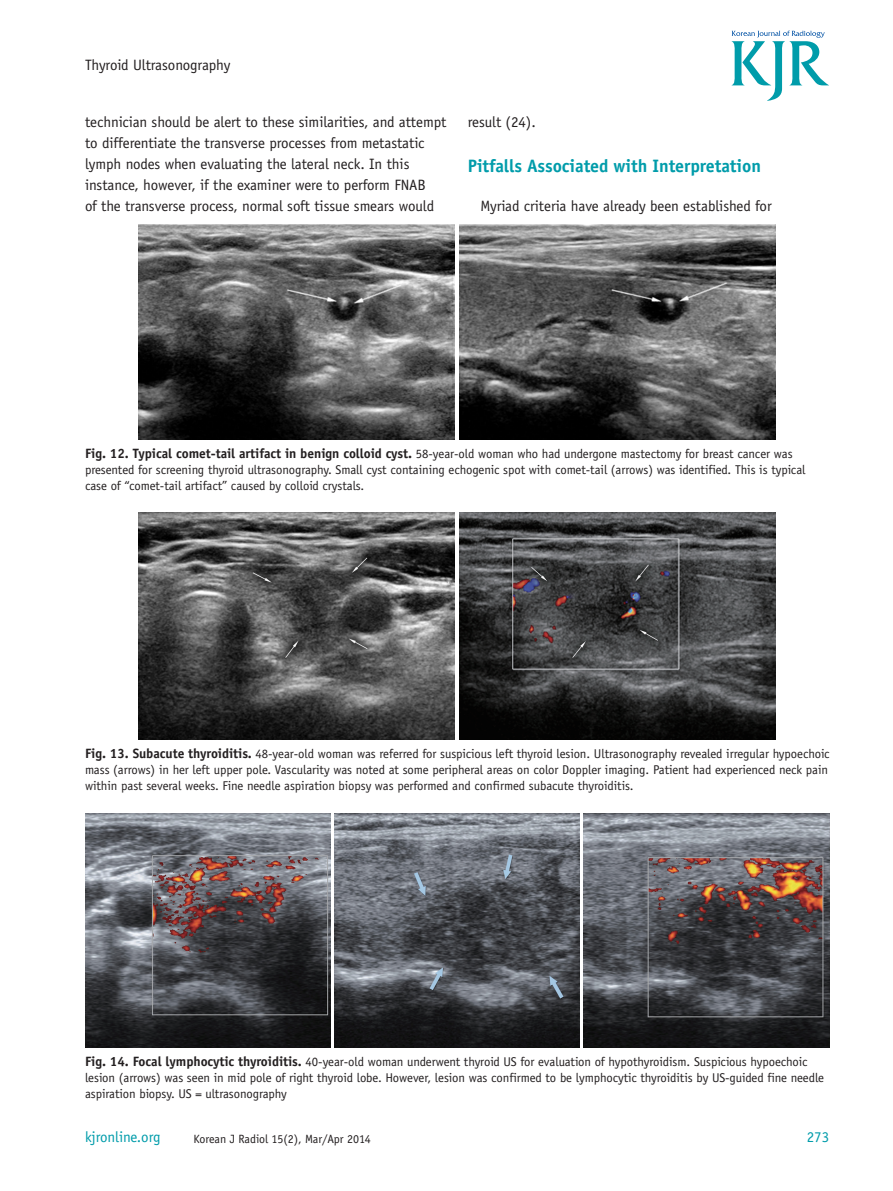
<style>
.page{position:relative;width:893px;height:1191px;background:#fff}
.page>*{position:absolute;margin:0;border:0;box-sizing:border-box;transform-origin:0 0}
.t1{font:700 18px "Officina Sans Std";letter-spacing:-.005em;color:#009caa}
.t2{font:15px/21px "Officina Sans Std";letter-spacing:-.005em;color:#231f20}
.t3{font:15px "Officina Sans Std";letter-spacing:-.005em;color:#009caa}
.t4{font:12.75px/16px "Officina Sans Std";letter-spacing:-.005em;color:#231f20}
.t5{font:12px "Officina Sans Std";letter-spacing:-.005em;color:#231f20}
.s1{font-weight:700;font-size:13.5px}
</style>
<div class="page">
<svg style="left:732px;top:31px;width:97px;height:70px"></svg>
<img style="left:138px;top:224px;width:317px;height:215px">
<img style="left:459px;top:224px;width:317px;height:215px">
<img style="left:138px;top:512px;width:317px;height:227px">
<img style="left:459px;top:512px;width:317px;height:227px">
<img style="left:85px;top:813px;width:245px;height:234px">
<img style="left:334px;top:813px;width:246px;height:234px">
<img style="left:584px;top:813px;width:245px;height:234px">
<p class="t2" style="left:85px;top:54px;width:147px">Thyroid Ultrasonography</p>
<p class="t2" style="left:85px;top:112px;width:363px">technician should be alert to these similarities, and attempt to differentiate the transverse processes from metastatic lymph nodes when evaluating the lateral neck. In this instance, however, if the examiner were to perform FNAB<br>of the transverse process, normal soft tissue smears would</p>
<p class="t2" style="left:468px;top:112px;width:70px">result (24).</p>
<h1 class="t1" style="left:468px;top:154px;width:295px">Pitfalls Associated with Interpretation</h1>
<p class="t2" style="left:480px;top:196px;width:293px">Myriad criteria have already been established for</p>
<p class="t4" style="left:85px;top:446px;width:722px"><span class="s1">Fig. 12. Typical comet-tail artifact in benign colloid cyst.</span> 58-year-old woman who had undergone mastectomy for breast cancer was presented for screening thyroid ultrasonography. Small cyst containing echogenic spot with comet-tail (arrows) was identified. This is typical case of “comet-tail artifact” caused by colloid crystals.</p>
<p class="t4" style="left:85px;top:746px;width:746px"><span class="s1">Fig. 13. Subacute thyroiditis.</span> 48-year-old woman was referred for suspicious left thyroid lesion. Ultrasonography revealed irregular hypoechoic mass (arrows) in her left upper pole. Vascularity was noted at some peripheral areas on color Doppler imaging. Patient had experienced neck pain within past several weeks. Fine needle aspiration biopsy was performed and confirmed subacute thyroiditis.</p>
<p class="t4" style="left:85px;top:1053px;width:741px"><span class="s1">Fig. 14. Focal lymphocytic thyroiditis.</span> 40-year-old woman underwent thyroid US for evaluation of hypothyroidism. Suspicious hypoechoic lesion (arrows) was seen in mid pole of right thyroid lobe. However, lesion was confirmed to be lymphocytic thyroiditis by US-guided fine needle aspiration biopsy. US = ultrasonography</p>
<p class="t3" style="left:85px;top:1128px;width:77px">kjronline.org</p>
<p class="t5" style="left:194px;top:1132px;width:179px">Korean J Radiol 15(2), Mar/Apr 2014</p>
<p class="t3" style="left:807px;top:1128px;width:24px">273</p>
</div>
